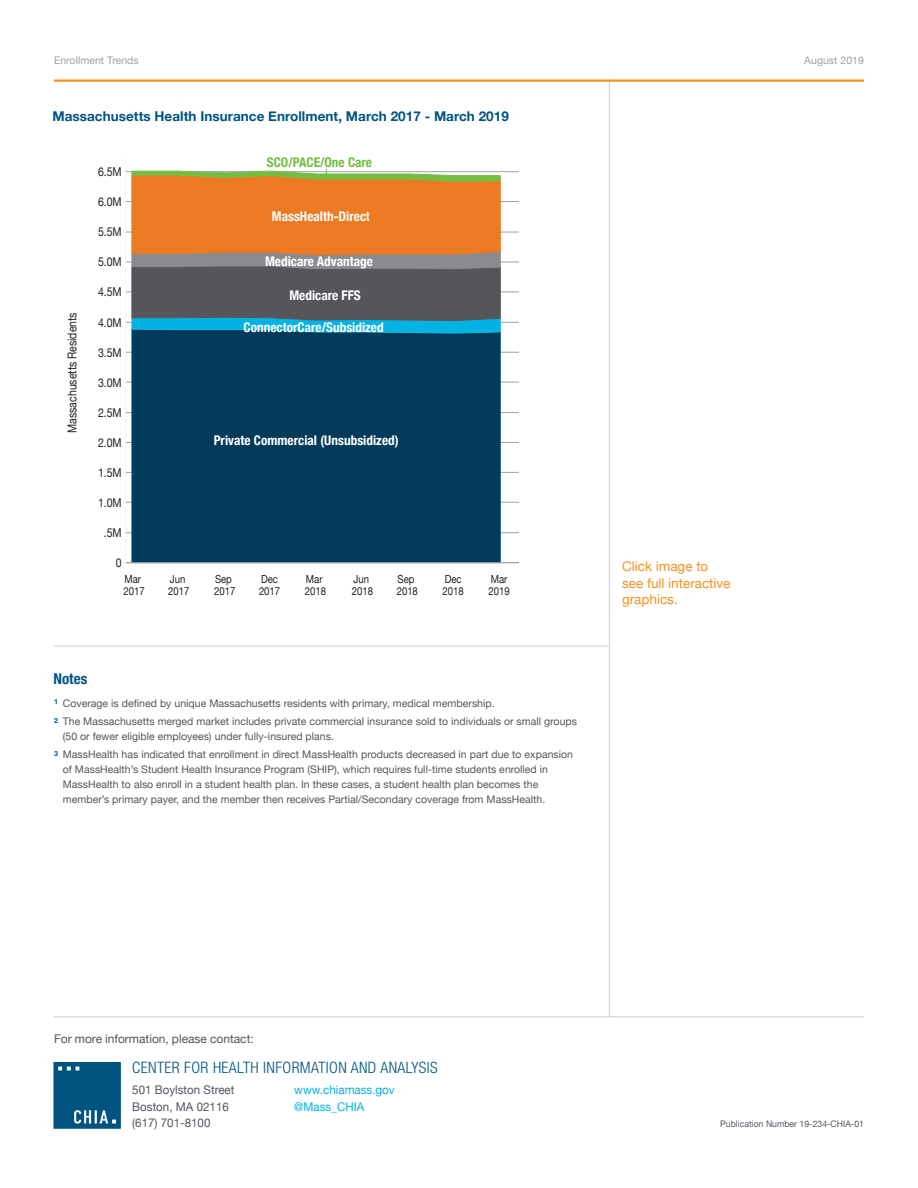
<style>
.page{position:relative;width:918px;height:1188px;background:#fff}
.page>*{position:absolute;margin:0;border:0;box-sizing:border-box;transform-origin:0 0}
.t1{font:300 condensed 15.75px "Helvetica Neue LT Pro";letter-spacing:.025em;color:#005480}
.t2{font:700 condensed 15px "Helvetica Neue";letter-spacing:.005em;color:#005480}
.t3{font:700 13.5px "Helvetica Neue";letter-spacing:.005em;color:#005480}
.t4{font:13.5px/16.2px "Helvetica Neue";color:#f6911e}
.t5{font:700 condensed 13.35px "Helvetica Neue";color:#fff}
.t6{font:700 condensed 13.35px "Helvetica Neue";color:#74bd43}
.t7{font:12.15px "Helvetica Neue";color:#231f20;scale:.86 1}
.t8{font:12px "Helvetica Neue";letter-spacing:.005em;color:#52565f;scale:.96 1}
.t9{font:12px "Helvetica Neue";letter-spacing:.005em;color:#52565f}
.t10{font:12px "Helvetica Neue";letter-spacing:.005em;color:#00b3e4;scale:.96 1}
.t11{font:11.1px/12.1px "Helvetica Neue";color:#231f20;scale:.86 1}
.t12{font:10.5px/18.3px "Helvetica Neue";letter-spacing:.005em;color:#54565a}
.t13{font:10.5px "Helvetica Neue";letter-spacing:.005em;color:#a1a1a5}
.t14{font:9px "Helvetica Neue";letter-spacing:.005em;color:#52565f;scale:.96 1}
</style>
<div class="page">
<hr style="left:609px;top:79px;width:1px;height:937px;background:#ceced0">
<hr style="left:54px;top:80px;width:810px;height:2px;background:#f6911e">
<hr style="left:126px;top:532px;width:393px;height:1px;background:#a0a1a5">
<hr style="left:126px;top:502px;width:393px;height:1px;background:#a0a1a5">
<hr style="left:126px;top:472px;width:393px;height:1px;background:#a0a1a5">
<hr style="left:126px;top:442px;width:393px;height:1px;background:#a0a1a5">
<hr style="left:126px;top:412px;width:393px;height:1px;background:#a0a1a5">
<hr style="left:126px;top:382px;width:393px;height:1px;background:#a0a1a5">
<hr style="left:126px;top:352px;width:393px;height:1px;background:#a0a1a5">
<hr style="left:126px;top:322px;width:393px;height:1px;background:#a0a1a5">
<hr style="left:126px;top:292px;width:393px;height:1px;background:#a0a1a5">
<hr style="left:126px;top:262px;width:393px;height:1px;background:#a0a1a5">
<hr style="left:126px;top:232px;width:393px;height:1px;background:#a0a1a5">
<hr style="left:126px;top:201px;width:393px;height:1px;background:#a0a1a5">
<hr style="left:126px;top:171px;width:393px;height:1px;background:#a0a1a5">
<div style="left:131px;top:334px;width:370px;height:228px;background:#023b5a"></div>
<hr style="left:126px;top:562px;width:393px;height:1px;background:#a0a1a5">
<hr style="left:125px;top:154px;width:1px;height:409px;background:#f6f8f8">
<svg style="left:126px;top:169px;width:375px;height:165px;background:#9f7d58"></svg>
<img style="left:53px;top:1062px;width:68px;height:67px">
<hr style="left:54px;top:1016px;width:810px;height:1px;background:#ceced0">
<hr style="left:54px;top:646px;width:556px;height:1px;background:#ceced0">
<p class="t13" style="left:54px;top:53px;width:86px">Enrollment Trends</p>
<p class="t13" style="left:804px;top:53px;width:61px">August 2019</p>
<p class="t3" style="left:52px;top:106px;width:458px">Massachusetts Health Insurance Enrollment, March 2017 - March 2019</p>
<p class="t6" style="left:267px;top:152px;width:107px">SCO/PACE/One Care</p>
<p class="t7" style="left:98px;top:163px;width:29px">6.5M</p>
<p class="t7" style="left:98px;top:193px;width:29px">6.0M</p>
<p class="t7" style="left:98px;top:223px;width:29px">5.5M</p>
<p class="t7" style="left:98px;top:253px;width:29px">5.0M</p>
<p class="t7" style="left:98px;top:283px;width:29px">4.5M</p>
<p class="t7" style="left:98px;top:313px;width:29px">4.0M</p>
<p class="t7" style="left:98px;top:343px;width:29px">3.5M</p>
<p class="t7" style="left:98px;top:373px;width:29px">3.0M</p>
<p class="t7" style="left:98px;top:403px;width:29px">2.5M</p>
<p class="t7" style="left:98px;top:433px;width:29px">2.0M</p>
<p class="t7" style="left:98px;top:463px;width:29px">1.5M</p>
<p class="t7" style="left:98px;top:493px;width:29px">1.0M</p>
<p class="t7" style="left:104px;top:524px;width:22px">.5M</p>
<p class="t7" style="left:116px;top:554px;width:8px">0</p>
<p class="t5" style="left:272px;top:205px;width:99px">MassHealth-Direct</p>
<p class="t5" style="left:265px;top:250px;width:109px">Medicare Advantage</p>
<p class="t5" style="left:289px;top:285px;width:73px">Medicare FFS</p>
<p class="t5" style="left:244px;top:316px;width:142px">ConnectorCare/Subsidized</p>
<p class="t7" style="left:63px;top:433px;width:142px;rotate:-90deg">Massachusetts Residents</p>
<p class="t5" style="left:214px;top:429px;width:187px">Private Commercial (Unsubsidized)</p>
<h2 class="t2" style="left:53px;top:666px;width:36px">Notes</h2>
<p class="t11" style="left:124px;top:574px;width:26px">Mar<br>2017</p>
<p class="t11" style="left:168px;top:574px;width:26px">Jun<br>2017</p>
<p class="t11" style="left:214px;top:574px;width:26px">Sep<br>2017</p>
<p class="t11" style="left:259px;top:574px;width:26px">Dec<br>2017</p>
<p class="t11" style="left:305px;top:574px;width:26px">Mar<br>2018</p>
<p class="t11" style="left:352px;top:574px;width:26px">Jun<br>2018</p>
<p class="t11" style="left:397px;top:574px;width:26px">Sep<br>2018</p>
<p class="t11" style="left:443px;top:574px;width:26px">Dec<br>2018</p>
<p class="t11" style="left:489px;top:574px;width:26px">Mar<br>2019</p>
<p class="t12" style="left:54px;top:694px;width:525px"><sup>1</sup> Coverage is defined by unique Massachusetts residents with primary, medical membership.<br><sup>2</sup> The Massachusetts merged market includes private commercial insurance sold to individuals or small groups</p>
<p class="t12" style="left:54px;top:728px;width:521px;text-indent:9px">(50 or fewer eligible employees) under fully-insured plans.<br><sup>3</sup> MassHealth has indicated that enrollment in direct MassHealth products decreased in part due to expansion</p>
<p class="t12" style="left:63px;top:763px;width:487px;line-height:15px">of MassHealth’s Student Health Insurance Program (SHIP), which requires full-time students enrolled in<br>MassHealth to also enroll in a student health plan. In these cases, a student health plan becomes the member’s primary payer, and the member then receives Partial/Secondary coverage from MassHealth.</p>
<p class="t4" style="left:622px;top:559px;width:110px">Click image to see full interactive graphics.</p>
<p class="t9" style="left:54px;top:1030px;width:201px">For more information, please contact:</p>
<h1 class="t1" style="left:132px;top:1059px;width:307px">CENTER FOR HEALTH INFORMATION AND ANALYSIS</h1>
<p class="t8" style="left:132px;top:1081px;width:108px">501 Boylston Street</p>
<p class="t10" style="left:294px;top:1081px;width:106px">www.chiamass.gov</p>
<p class="t8" style="left:132px;top:1098px;width:102px">Boston, MA 02116</p>
<p class="t10" style="left:294px;top:1098px;width:75px">@Mass_CHIA</p>
<p class="t8" style="left:132px;top:1114px;width:83px">(617) 701-8100</p>
<p class="t14" style="left:720px;top:1117px;width:151px">Publication Number 19-234-CHIA-01</p>
</div>
